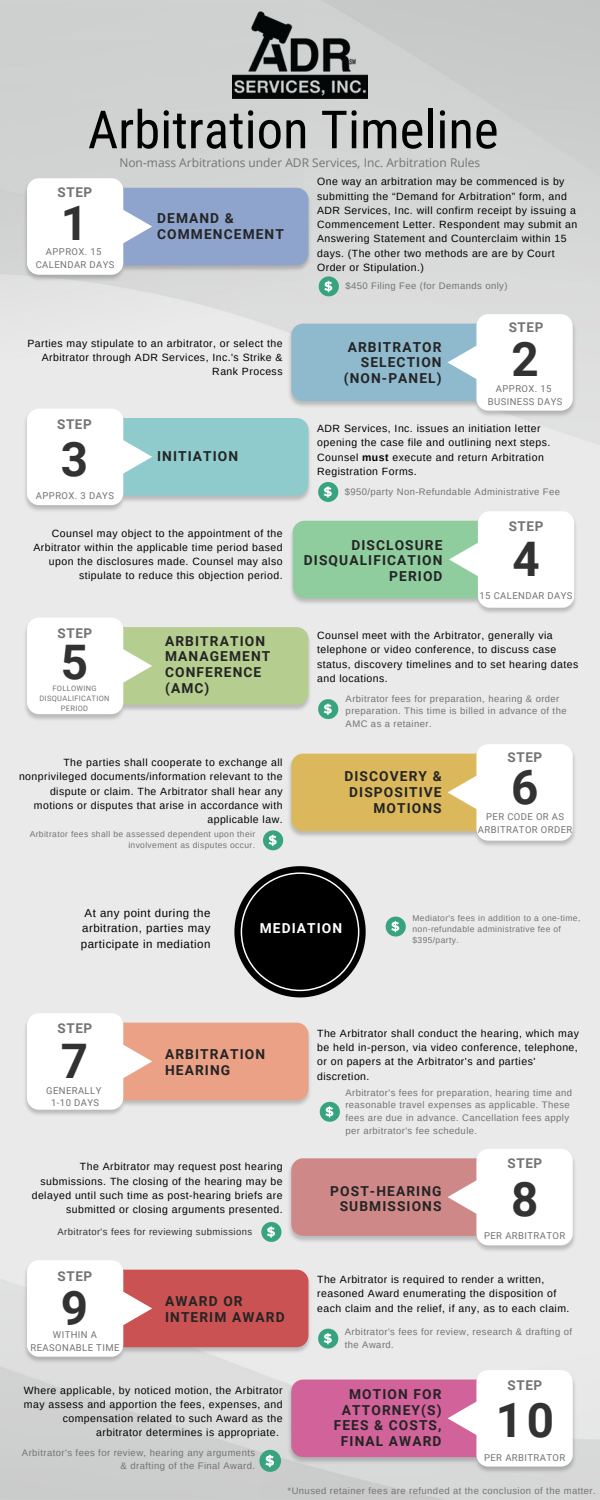
<style>
.page{position:relative;width:600px;height:1500px;background:#fff}
.page>*{position:absolute;margin:0;border:0;box-sizing:border-box;transform-origin:0 0}
.t1{font:52.7px "Roboto Condensed";color:#000}
.t2{font:700 47.7px "Roboto";color:#323232}
.t3{font:700 13.7px/15.7px "Roboto";letter-spacing:.08em;color:#242424;text-align:right}
.t4{font:700 13.7px "Roboto";letter-spacing:.08em;color:#fff}
.t5{font:700 13.5px "Roboto";letter-spacing:.045em;color:#737373}
.t6{font:12px "Open Sans";color:#737373}
.t7{font:11.5px/15.8px "Arimo";letter-spacing:.045em;color:#000;text-align:center}
.t8{font:10.5px/14.2px "Arimo";letter-spacing:.045em;color:#000}
.t9{font:9.5px/12.8px "Arimo";letter-spacing:.045em;color:#737373}
.t10{font:9.5px/12.8px "Roboto";letter-spacing:.045em;color:#737373;text-align:center}
.t11{font:9.5px "Arimo";letter-spacing:.045em;color:#323232}
.t12{font:8.5px/11.3px "Arimo";letter-spacing:.045em;color:#737373;text-align:right}
.t13{font:7.5px/10px "Roboto";letter-spacing:.045em;color:#737373;text-align:center}
.s1{font-weight:700}
</style>
<div class="page">
<img style="left:19px;top:174px;width:298px;height:113px">
<svg style="left:27px;top:178px;width:281px;height:97px"></svg>
<img style="left:19px;top:404px;width:298px;height:113px">
<img style="left:19px;top:613px;width:298px;height:113px">
<svg style="left:27px;top:618px;width:281px;height:96px"></svg>
<img style="left:19px;top:1009px;width:298px;height:113px">
<svg style="left:27px;top:1013px;width:281px;height:97px"></svg>
<img style="left:283px;top:310px;width:298px;height:113px">
<img style="left:284px;top:507px;width:299px;height:113px">
<svg style="left:293px;top:511px;width:281px;height:97px"></svg>
<img style="left:283px;top:740px;width:298px;height:113px">
<svg style="left:291px;top:744px;width:282px;height:97px"></svg>
<img style="left:283px;top:1144px;width:298px;height:113px">
<svg style="left:291px;top:1149px;width:282px;height:96px"></svg>
<img style="left:19px;top:1256px;width:298px;height:113px">
<svg style="left:27px;top:1260px;width:281px;height:97px"></svg>
<img style="left:283px;top:1365px;width:298px;height:114px">
<svg style="left:291px;top:1370px;width:282px;height:97px"></svg>
<svg style="left:319px;top:276px;width:20px;height:20px"></svg>
<svg style="left:27px;top:314px;width:546px;height:191px"></svg>
<svg style="left:318px;top:699px;width:20px;height:20px"></svg>
<svg style="left:263px;top:830px;width:20px;height:20px"></svg>
<svg style="left:320px;top:1102px;width:20px;height:20px"></svg>
<svg style="left:261px;top:1222px;width:20px;height:20px"></svg>
<svg style="left:318px;top:1329px;width:20px;height:20px"></svg>
<svg style="left:259px;top:1450px;width:22px;height:22px"></svg>
<img style="left:232px;top:12px;width:136px;height:87px">
<svg style="left:234px;top:866px;width:132px;height:131px;background:#3b3b3b"></svg>
<svg style="left:386px;top:917px;width:20px;height:20px"></svg>
<p class="t1" style="left:88px;top:99px;width:412px">Arbitration Timeline</p>
<p class="t6" style="left:119px;top:155px;width:362px">Non-mass Arbitrations under ADR Services, Inc. Arbitration Rules</p>
<p class="t5" style="left:58px;top:185px;width:36px">STEP</p>
<p class="t2" style="left:61px;top:196px;width:29px">1</p>
<p class="t10" style="left:46px;top:246px;width:57px">APPROX. 15</p>
<p class="t10" style="left:36px;top:258px;width:80px">CALENDAR DAYS</p>
<p class="t3" style="left:157px;top:210px;width:128px;text-align:left">DEMAND &amp;<br>COMMENCEMENT</p>
<p class="t8" style="left:27px;top:336px;width:257px;text-align:right">Parties may stipulate to an arbitrator, or select the<br>Arbitrator through ADR Services, Inc.'s Strike &amp;<br>Rank Process</p>
<p class="t5" style="left:57px;top:416px;width:36px">STEP</p>
<p class="t2" style="left:61px;top:432px;width:29px">3</p>
<p class="t10" style="left:36px;top:489px;width:80px">APPROX. 3 DAYS</p>
<p class="t3" style="left:157px;top:449px;width:83px">INITIATION</p>
<p class="t8" style="left:33px;top:526px;width:251px;text-align:right">Counsel may object to the appointment of the Arbitrator within the applicable time period based upon the disclosures made. Counsel may also stipulate to reduce this objection period.</p>
<p class="t5" style="left:58px;top:626px;width:36px">STEP</p>
<p class="t2" style="left:61px;top:635px;width:29px">5</p>
<p class="t13" style="left:39px;top:684px;width:72px">FOLLOWING<br>DISQUALIFICATION<br>PERIOD</p>
<p class="t3" style="left:165px;top:633px;width:107px;text-align:left">ARBITRATION<br>MANAGEMENT<br>CONFERENCE (AMC)</p>
<p class="t8" style="left:19px;top:755px;width:265px;text-align:right">The parties shall cooperate to exchange all nonprivileged documents/information relevant to the dispute or claim. The Arbitrator shall hear any motions or disputes that arise in accordance with applicable law.</p>
<p class="t12" style="left:30px;top:829px;width:227px">Arbitrator fees shall be assessed dependent upon their involvement as disputes occur.</p>
<p class="t8" style="left:317px;top:175px;width:262px">One way an arbitration may be commenced is by submitting the “Demand for Arbitration” form, and ADR Services, Inc. will confirm receipt by issuing a Commencement Letter. Respondent may submit an Answering Statement and Counterclaim within 15 days. (The other two methods are are by Court Order or Stipulation.)</p>
<p class="t9" style="left:345px;top:280px;width:164px">$450 Filing Fee (for Demands only)</p>
<p class="t3" style="left:344px;top:339px;width:99px">ARBITRATOR<br>SELECTION (NON-PANEL)</p>
<p class="t5" style="left:509px;top:320px;width:36px">STEP</p>
<p class="t2" style="left:511px;top:332px;width:29px">2</p>
<p class="t10" style="left:496px;top:383px;width:57px">APPROX. 15</p>
<p class="t10" style="left:488px;top:396px;width:76px">BUSINESS DAYS</p>
<p class="t8" style="left:317px;top:421px;width:235px">ADR Services, Inc. issues an initiation letter opening the case file and outlining next steps.<br>Counsel <span class="s1">must</span> execute and return Arbitration Registration Forms.</p>
<p class="t9" style="left:345px;top:485px;width:217px">$950/party Non-Refundable Administrative Fee</p>
<p class="t3" style="left:304px;top:537px;width:140px">DISCLOSURE<br>DISQUALIFICATION<br>PERIOD</p>
<p class="t5" style="left:509px;top:518px;width:36px">STEP</p>
<p class="t2" style="left:512px;top:532px;width:29px">4</p>
<p class="t10" style="left:480px;top:589px;width:95px">15 CALENDAR DAYS</p>
<p class="t8" style="left:317px;top:628px;width:263px">Counsel meet with the Arbitrator, generally via telephone or video conference, to discuss case status, discovery timelines and to set hearing dates and locations.</p>
<p class="t9" style="left:346px;top:692px;width:222px">Arbitrator fees for preparation, hearing &amp; order preparation. This time is billed in advance of the<br>AMC as a retainer.</p>
<p class="t3" style="left:344px;top:769px;width:99px">DISCOVERY &amp;<br>DISPOSITIVE<br>MOTIONS</p>
<p class="t5" style="left:508px;top:750px;width:36px">STEP</p>
<p class="t2" style="left:511px;top:760px;width:29px">6</p>
<p class="t10" style="left:478px;top:810px;width:96px">PER CODE OR AS<br>ARBITRATOR ORDER</p>
<p class="t7" style="left:81px;top:905px;width:131px">At any point during the arbitration, parties may participate in mediation</p>
<p class="t12" style="left:413px;top:912px;width:169px;text-align:left">Mediator's fees in addition to a one-time, non-refundable administrative fee of $395/party.</p>
<p class="t4" style="left:260px;top:920px;width:84px">MEDIATION</p>
<p class="t5" style="left:58px;top:1020px;width:36px">STEP</p>
<p class="t2" style="left:61px;top:1033px;width:29px">7</p>
<p class="t10" style="left:46px;top:1084px;width:57px">GENERALLY</p>
<p class="t10" style="left:51px;top:1097px;width:49px">1-10 DAYS</p>
<p class="t3" style="left:165px;top:1047px;width:102px">ARBITRATION</p>
<p class="t3" style="left:165px;top:1063px;width:67px">HEARING</p>
<p class="t8" style="left:32px;top:1160px;width:252px;text-align:right">The Arbitrator may request post hearing submissions. The closing of the hearing may be delayed until such time as post-hearing briefs are submitted or closing arguments presented.</p>
<p class="t11" style="left:58px;top:1226px;width:196px">Arbitrator's fees for reviewing submissions</p>
<p class="t5" style="left:58px;top:1268px;width:36px">STEP</p>
<p class="t2" style="left:61px;top:1281px;width:29px">9</p>
<p class="t10" style="left:31px;top:1329px;width:90px">WITHIN A<br>REASONABLE TIME</p>
<p class="t3" style="left:165px;top:1293px;width:79px">AWARD OR</p>
<p class="t3" style="left:165px;top:1309px;width:121px">INTERIM AWARD</p>
<p class="t8" style="left:24px;top:1383px;width:260px">Where applicable, by noticed motion, the Arbitrator</p>
<p class="t8" style="left:24px;top:1397px;width:260px">may assess and apportion the fees, expenses, and</p>
<p class="t8" style="left:63px;top:1411px;width:221px">compensation related to such Award as the</p>
<p class="t8" style="left:96px;top:1426px;width:184px">arbitrator determines is appropriate.</p>
<p class="t8" style="left:317px;top:1026px;width:263px">The Arbitrator shall conduct the hearing, which may be held in-person, via video conference, telephone, or on papers at the Arbitrator's and parties' discretion.</p>
<p class="t9" style="left:345px;top:1086px;width:228px">Arbitrator's fees for preparation, hearing time and reasonable travel expenses as applicable. These fees are due in advance. Cancellation fees apply per arbitrator's fee schedule.</p>
<p class="t3" style="left:330px;top:1183px;width:113px">POST-HEARING<br>SUBMISSIONS</p>
<p class="t5" style="left:508px;top:1156px;width:36px">STEP</p>
<p class="t2" style="left:511px;top:1172px;width:29px">8</p>
<p class="t10" style="left:484px;top:1229px;width:83px">PER ARBITRATOR</p>
<p class="t8" style="left:317px;top:1272px;width:254px">The Arbitrator is required to render a written, reasoned Award enumerating the disposition of each claim and the relief, if any, as to each claim.</p>
<p class="t9" style="left:345px;top:1326px;width:229px">Arbitrator's fees for review, research &amp; drafting of the Award.</p>
<p class="t3" style="left:334px;top:1386px;width:109px">MOTION FOR<br>ATTORNEY(S)<br>FEES &amp; COSTS,<br>FINAL AWARD</p>
<p class="t5" style="left:508px;top:1378px;width:36px">STEP</p>
<p class="t2" style="left:496px;top:1393px;width:60px">10</p>
<p class="t9" style="left:22px;top:1446px;width:235px;text-align:right">Arbitrator's fees for review, hearing any arguments &amp; drafting of the Final Award.</p>
<p class="t10" style="left:484px;top:1451px;width:83px">PER ARBITRATOR</p>
<p class="t9" style="left:288px;top:1484px;width:310px">*Unused retainer fees are refunded at the conclusion of the matter.</p>
</div>
